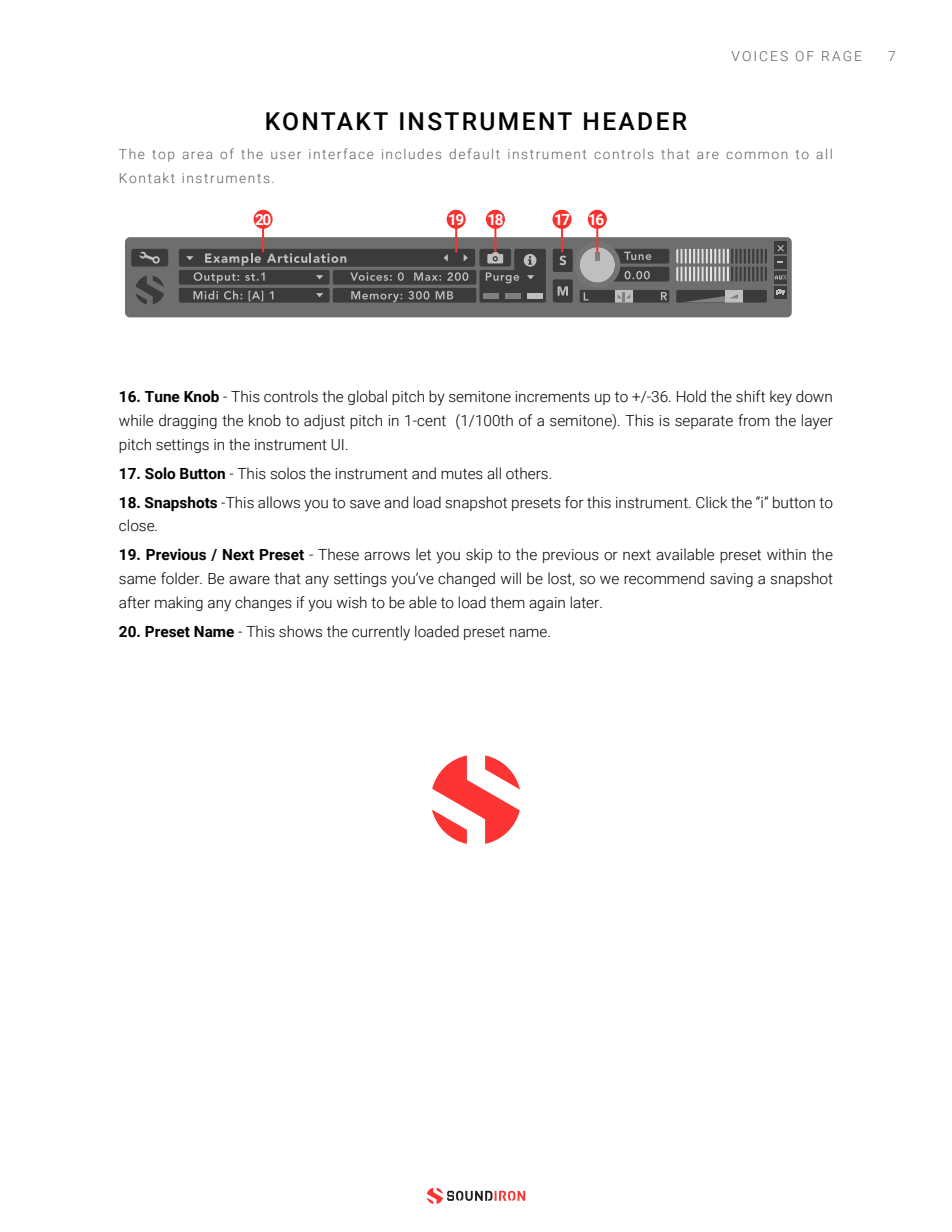
<style>
.page{position:relative;width:952px;height:1232px;background:#fff}
.page>*{position:absolute;margin:0;border:0;box-sizing:border-box;transform-origin:0 0}
.t1{font:500 24.5px "Roboto";letter-spacing:.095em;color:#000}
.t2{font:300 15.3px/23.8px "Roboto";color:#000;text-align:justify}
.t3{font:700 15.3px "Roboto";letter-spacing:-.1em;color:#fff}
.t4{font:300 13.8px/23.8px "Roboto";letter-spacing:.11em;color:rgb(11 9 9/.66)}
.t5{font:300 13.8px "Roboto";letter-spacing:.145em;color:rgb(11 9 9/.66)}
.s1{font-weight:700}
</style>
<div class="page">
<svg style="left:427px;top:1187px;width:98px;height:16px"></svg>
<div style="left:125px;top:237px;width:666px;height:80px;background:#6e6e6e;border-radius:5px"></div>
<svg style="left:135px;top:276px;width:29px;height:28px"></svg>
<div style="left:773px;top:241px;width:13px;height:13px;background:#3b3b3b"></div>
<svg style="left:777px;top:245px;width:6px;height:7px"></svg>
<div style="left:773px;top:256px;width:13px;height:13px;background:#3b3b3b"></div>
<div style="left:773px;top:271px;width:13px;height:12px;background:#3b3b3b"></div>
<svg style="left:774px;top:275px;width:12px;height:4px"></svg>
<div style="left:773px;top:286px;width:13px;height:12px;background:#3b3b3b"></div>
<svg style="left:776px;top:290px;width:8px;height:4px"></svg>
<div style="left:607px;top:267px;width:62px;height:14px;background:#3b3b3b;border-radius:2px"></div>
<div style="left:607px;top:249px;width:62px;height:14px;background:#3b3b3b;border-radius:2px"></div>
<div style="left:179px;top:270px;width:150px;height:14px;background:#3b3b3b;border-radius:2px"></div>
<div style="left:179px;top:288px;width:150px;height:14px;background:#3b3b3b;border-radius:2px"></div>
<div style="left:333px;top:288px;width:143px;height:14px;background:#3b3b3b;border-radius:2px"></div>
<div style="left:333px;top:270px;width:143px;height:14px;background:#3b3b3b;border-radius:2px"></div>
<div style="left:179px;top:249px;width:296px;height:18px;background:#3b3b3b;border-radius:2px"></div>
<div style="left:552px;top:279px;width:20px;height:23px;background:#3b3b3b;border-radius:2px"></div>
<div style="left:552px;top:249px;width:20px;height:23px;background:#3b3b3b;border-radius:2px"></div>
<svg style="left:559px;top:255px;width:7px;height:10px"></svg>
<svg style="left:557px;top:286px;width:10px;height:9px"></svg>
<div style="left:131px;top:249px;width:37px;height:17px;background:#3b3b3b;border-radius:2px"></div>
<div style="left:579px;top:290px;width:90px;height:12px;background:#3b3b3b;border-radius:2px"></div>
<svg style="left:615px;top:301px;width:17px;height:1px"></svg>
<div style="left:676px;top:290px;width:90px;height:12px;background:#3b3b3b;border-radius:2px"></div>
<div style="left:725px;top:290px;width:17px;height:12px;background:#bfbfbf"></div>
<svg style="left:686px;top:295px;width:51px;height:7px"></svg>
<svg style="left:731px;top:249px;width:35px;height:32px"></svg>
<svg style="left:676px;top:249px;width:53px;height:32px"></svg>
<svg style="left:443px;top:255px;width:4px;height:6px"></svg>
<svg style="left:463px;top:254px;width:4px;height:7px"></svg>
<svg style="left:186px;top:256px;width:7px;height:4px"></svg>
<svg style="left:316px;top:275px;width:7px;height:4px"></svg>
<svg style="left:316px;top:293px;width:7px;height:4px"></svg>
<svg style="left:139px;top:251px;width:21px;height:12px"></svg>
<svg style="left:205px;top:253px;width:56px;height:13px"></svg>
<svg style="left:267px;top:253px;width:79px;height:10px"></svg>
<svg style="left:193px;top:272px;width:46px;height:11px"></svg>
<svg style="left:245px;top:272px;width:19px;height:9px"></svg>
<svg style="left:350px;top:272px;width:41px;height:9px"></svg>
<svg style="left:397px;top:272px;width:6px;height:9px"></svg>
<svg style="left:414px;top:272px;width:27px;height:9px"></svg>
<svg style="left:447px;top:272px;width:21px;height:9px"></svg>
<svg style="left:479px;top:249px;width:66px;height:53px;background:#4f4e4e"></svg>
<svg style="left:661px;top:292px;width:5px;height:8px"></svg>
<svg style="left:579px;top:242px;width:72px;height:59px"></svg>
<svg style="left:351px;top:291px;width:51px;height:11px"></svg>
<svg style="left:408px;top:291px;width:21px;height:8px"></svg>
<svg style="left:435px;top:291px;width:18px;height:8px"></svg>
<svg style="left:193px;top:290px;width:25px;height:9px"></svg>
<svg style="left:224px;top:290px;width:18px;height:9px"></svg>
<svg style="left:248px;top:291px;width:15px;height:10px"></svg>
<svg style="left:269px;top:291px;width:4px;height:8px"></svg>
<div style="left:482px;top:293px;width:16px;height:5px;background:#808080"></div>
<div style="left:504px;top:293px;width:16px;height:5px;background:#808080"></div>
<div style="left:526px;top:293px;width:16px;height:5px;background:#bfbfbf"></div>
<img style="left:253px;top:210px;width:19px;height:19px;border-radius:9px">
<img style="left:446px;top:210px;width:19px;height:19px;border-radius:9px">
<img style="left:485px;top:210px;width:20px;height:19px;border-radius:9px">
<img style="left:552px;top:210px;width:19px;height:19px;border-radius:9px">
<img style="left:587px;top:210px;width:19px;height:19px;border-radius:9px">
<svg style="left:432px;top:755px;width:88px;height:88px"></svg>
<h1 class="t1" style="left:264px;top:112px;width:424px">KONTAKT INSTRUMENT HEADER</h1>
<p class="t5" style="left:731px;top:51px;width:132px">VOICES OF RAGE</p>
<p class="t4" style="left:887px;top:46px;width:9px">7</p>
<p class="t4" style="left:119px;top:144px;width:715px">The top area of the user interface includes default instrument controls that are common to all<br>Kontakt instruments.</p>
<p class="t3" style="left:255px;top:213px;width:18px">20</p>
<p class="t3" style="left:448px;top:213px;width:18px">19</p>
<p class="t3" style="left:487px;top:213px;width:18px">18</p>
<p class="t3" style="left:554px;top:213px;width:52px">17 16</p>
<p class="t2" style="left:119px;top:386px;width:715px"><span class="s1">16. Tune Knob</span> - This controls the global pitch by semitone increments up to +/-36. Hold the shift key down while dragging the knob to adjust pitch in 1-cent (1/100th of a semitone). This is separate from the layer pitch settings in the instrument UI.</p>
<p class="t2" style="left:119px;top:463px;width:435px"><span class="s1">17. Solo Button</span> - This solos the instrument and mutes all others.</p>
<p class="t2" style="left:119px;top:492px;width:715px"><span class="s1">18. Snapshots</span> -This allows you to save and load snapshot presets for this instrument. Click the “i” button to close.</p>
<p class="t2" style="left:119px;top:544px;width:715px"><span class="s1">19. Previous / Next Preset</span> - These arrows let you skip to the previous or next available preset within the same folder. Be aware that any settings you’ve changed will be lost, so we recommend saving a snapshot after making any changes if you wish to be able to load them again later.</p>
<p class="t2" style="left:119px;top:620px;width:433px"><span class="s1">20. Preset Name</span> - This shows the currently loaded preset name.</p>
</div>
